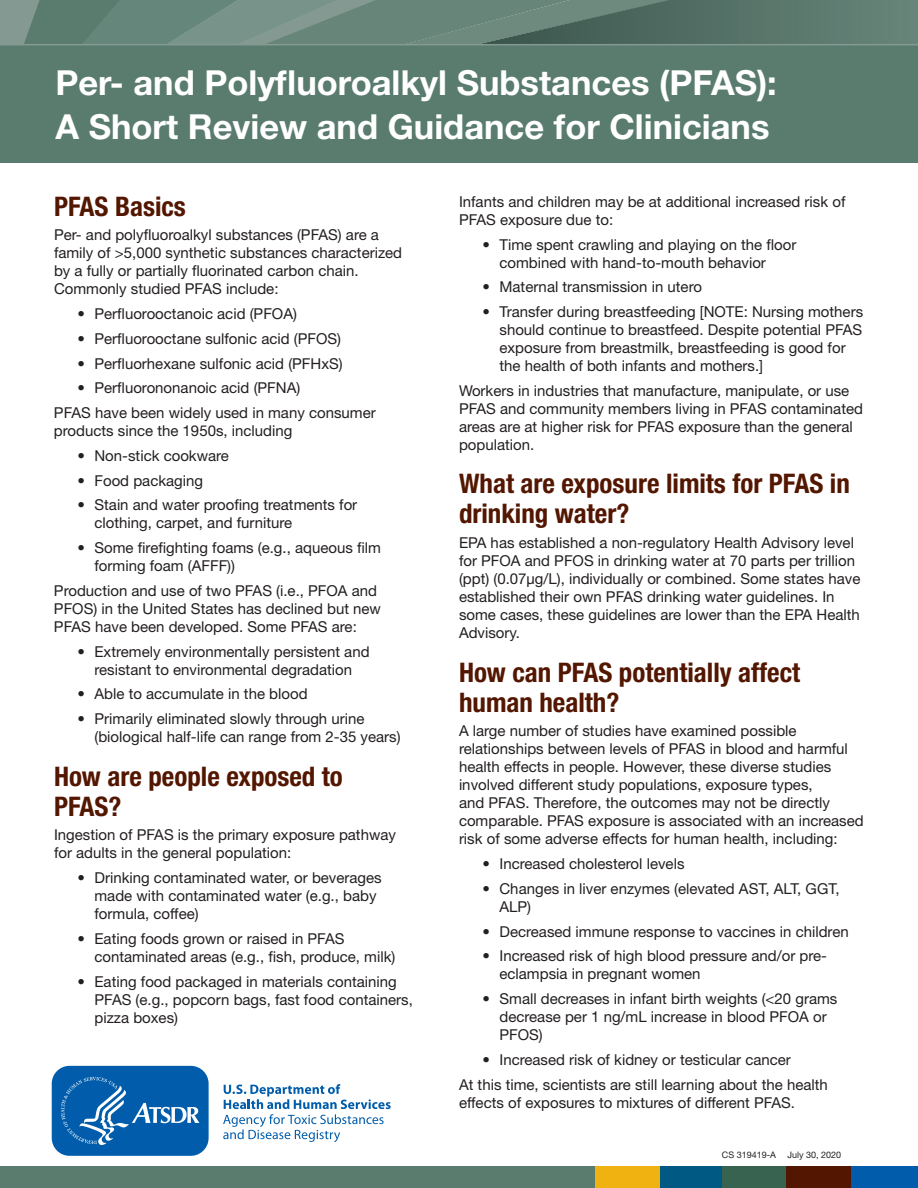
<style>
.page{position:relative;width:918px;height:1188px;background:#fff}
.page>*{position:absolute;margin:0;border:0;box-sizing:border-box;transform-origin:0 0}
.t1{font:700 34.5px/44.1px "Helvetica Neue LT Std";color:#fff}
.t2{font:700 condensed 27px/30px "Helvetica Neue LT Std";color:#531600}
.t3{font:15px/18px "Helvetica Neue LT Std";color:#231f20}
.t4{font:9px "Helvetica Neue LT Std";color:#231f20}
</style>
<div class="page">
<div style="left:0;top:1167px;width:597px;height:21px;background:#597c6f"></div>
<div style="left:658px;top:1167px;width:65px;height:21px;background:#005983"></div>
<div style="left:722px;top:1167px;width:65px;height:21px;background:#376350"></div>
<div style="left:787px;top:1167px;width:64px;height:21px;background:#531600"></div>
<div style="left:851px;top:1167px;width:67px;height:21px;background:#015dab"></div>
<div style="left:595px;top:1167px;width:64px;height:21px;background:#efb211"></div>
<svg style="left:0;top:0;width:918px;height:44px;background:#638076"></svg>
<div style="left:0;top:45px;width:918px;height:117px;background:#597c6f"></div>
<hr style="left:0;top:44px;width:918px;height:1px;background:#849991">
<svg style="left:223px;top:1084px;width:168px;height:58px"></svg>
<svg style="left:51px;top:1065px;width:158px;height:91px;background:#2071b5"></svg>
<h1 class="t1" style="left:56px;top:60px;width:723px">Per- and Polyfluoroalkyl Substances (PFAS):<br>A Short Review and Guidance for Clinicians</h1>
<h2 class="t2" style="left:54px;top:191px;width:133px">PFAS Basics</h2>
<p class="t3" style="left:54px;top:226px;width:350px">Per- and polyfluoroalkyl substances (PFAS) are a family of &gt;5,000 synthetic substances characterized by a fully or partially fluorinated carbon chain.<br>Commonly studied PFAS include:</p>
<p class="t3" style="left:77px;top:305px;width:221px">• Perfluorooctanoic acid (PFOA)</p>
<p class="t3" style="left:77px;top:329px;width:265px">• Perfluorooctane sulfonic acid (PFOS)</p>
<p class="t3" style="left:77px;top:354px;width:267px">• Perfluorhexane sulfonic acid (PFHxS)</p>
<p class="t3" style="left:77px;top:379px;width:224px">• Perfluorononanoic acid (PFNA)</p>
<p class="t3" style="left:54px;top:404px;width:323px">PFAS have been widely used in many consumer products since the 1950s, including</p>
<p class="t3" style="left:77px;top:446px;width:153px">• Non-stick cookware</p>
<p class="t3" style="left:77px;top:471px;width:127px">• Food packaging</p>
<p class="t3" style="left:94px;top:496px;width:264px;text-indent:-17px">• Stain and water proofing treatments for clothing, carpet, and furniture</p>
<p class="t3" style="left:94px;top:539px;width:288px;text-indent:-17px">• Some firefighting foams (e.g., aqueous film forming foam (AFFF))</p>
<p class="t3" style="left:54px;top:581px;width:329px">Production and use of two PFAS (i.e., PFOA and<br>PFOS) in the United States has declined but new<br>PFAS have been developed. Some PFAS are:</p>
<p class="t3" style="left:77px;top:642px;width:294px;text-align:center">• Extremely environmentally persistent and resistant to environmental degradation</p>
<p class="t3" style="left:77px;top:685px;width:232px">• Able to accumulate in the blood</p>
<p class="t3" style="left:94px;top:710px;width:308px;text-indent:-17px">• Primarily eliminated slowly through urine (biological half-life can range from 2-35 years)</p>
<h2 class="t2" style="left:54px;top:761px;width:290px">How are people exposed to<br>PFAS?</h2>
<p class="t3" style="left:54px;top:826px;width:343px">Ingestion of PFAS is the primary exposure pathway for adults in the general population:</p>
<p class="t3" style="left:94px;top:869px;width:289px;text-indent:-17px">• Drinking contaminated water, or beverages made with contaminated water (e.g., baby formula, coffee)</p>
<p class="t3" style="left:94px;top:929px;width:302px;text-indent:-17px">• Eating foods grown or raised in PFAS contaminated areas (e.g., fish, produce, milk)</p>
<p class="t3" style="left:94px;top:972px;width:320px;text-indent:-17px">• Eating food packaged in materials containing<br>PFAS (e.g., popcorn bags, fast food containers, pizza boxes)</p>
<p class="t3" style="left:459px;top:192px;width:388px">Infants and children may be at additional increased risk of<br>PFAS exposure due to:</p>
<p class="t3" style="left:500px;top:235px;width:298px;text-indent:-17px">• Time spent crawling and playing on the floor combined with hand-to-mouth behavior</p>
<p class="t3" style="left:482px;top:278px;width:221px">• Maternal transmission in utero</p>
<p class="t3" style="left:500px;top:303px;width:365px;text-indent:-17px">• Transfer during breastfeeding [NOTE: Nursing mothers should continue to breastfeed. Despite potential PFAS exposure from breastmilk, breastfeeding is good for the health of both infants and mothers.]</p>
<p class="t3" style="left:459px;top:381px;width:406px">Workers in industries that manufacture, manipulate, or use PFAS and community members living in PFAS contaminated areas are at higher risk for PFAS exposure than the general population.</p>
<h2 class="t2" style="left:459px;top:469px;width:392px">What are exposure limits for PFAS in drinking water?</h2>
<p class="t3" style="left:459px;top:534px;width:403px">EPA has established a non-regulatory Health Advisory level for PFOA and PFOS in drinking water at 70 parts per trillion (ppt) (0.07μg/L), individually or combined. Some states have established their own PFAS drinking water guidelines. In some cases, these guidelines are lower than the EPA Health Advisory.</p>
<h2 class="t2" style="left:459px;top:657px;width:343px">How can PFAS potentially affect human health?</h2>
<p class="t3" style="left:459px;top:722px;width:406px">A large number of studies have examined possible relationships between levels of PFAS in blood and harmful health effects in people. However, these diverse studies involved different study populations, exposure types,<br>and PFAS. Therefore, the outcomes may not be directly comparable. PFAS exposure is associated with an increased risk of some adverse effects for human health, including:</p>
<p class="t3" style="left:482px;top:855px;width:204px">• Increased cholesterol levels</p>
<p class="t3" style="left:500px;top:879px;width:342px;text-indent:-17px">• Changes in liver enzymes (elevated AST, ALT, GGT,<br>ALP)</p>
<p class="t3" style="left:482px;top:922px;width:368px">• Decreased immune response to vaccines in children</p>
<p class="t3" style="left:500px;top:947px;width:329px;text-indent:-17px">• Increased risk of high blood pressure and/or pre&shy;eclampsia in pregnant women</p>
<p class="t3" style="left:500px;top:990px;width:339px;text-indent:-17px">• Small decreases in infant birth weights (&lt;20 grams decrease per 1 ng/mL increase in blood PFOA or<br>PFOS)</p>
<p class="t3" style="left:482px;top:1050px;width:310px">• Increased risk of kidney or testicular cancer</p>
<p class="t3" style="left:459px;top:1075px;width:370px">At this time, scientists are still learning about the health effects of exposures to mixtures of different PFAS.</p>
<p class="t4" style="left:722px;top:1149px;width:56px">CS 319419-A</p>
<p class="t4" style="left:787px;top:1149px;width:55px">July 30, 2020</p>
</div>
